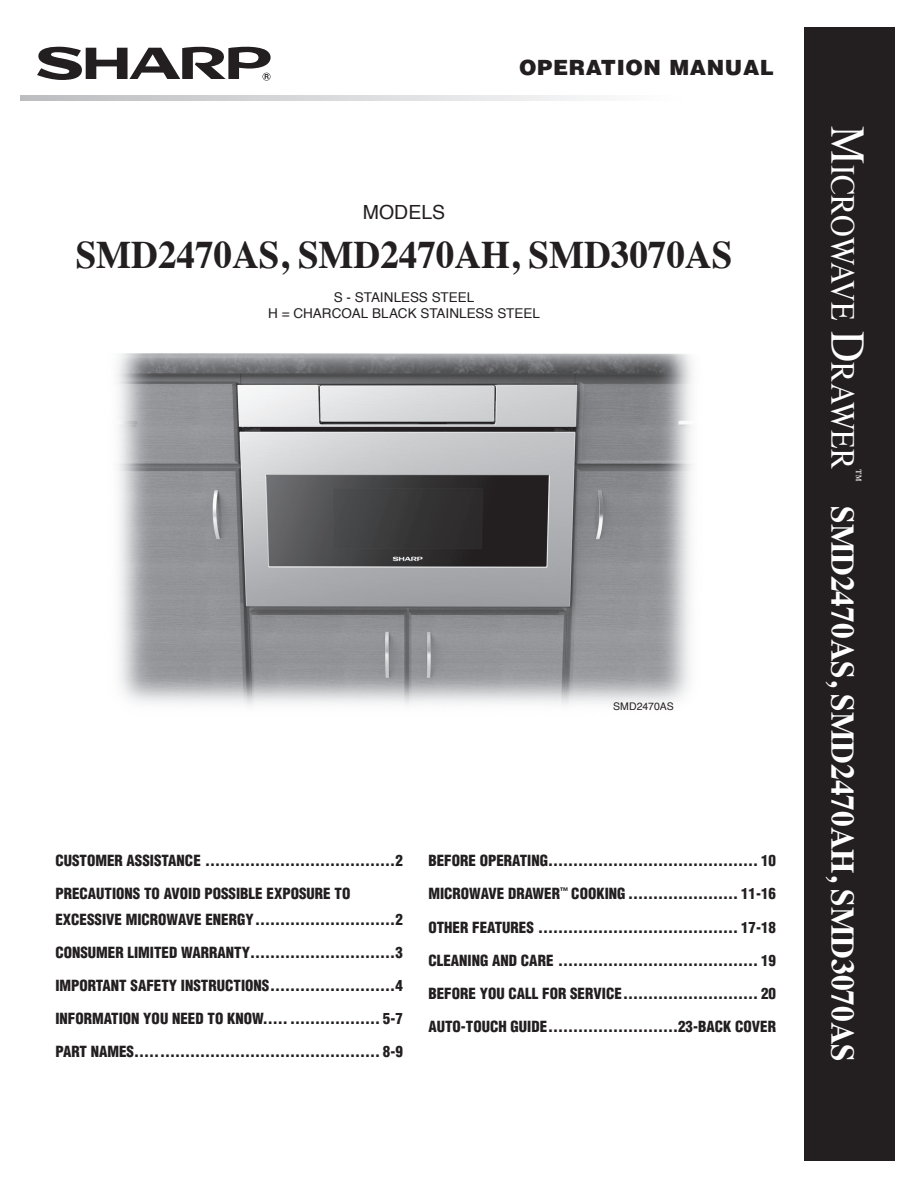
<style>
.page{position:relative;width:918px;height:1188px;background:#fff}
.page>*{position:absolute;margin:0;border:0;box-sizing:border-box;transform-origin:0 0}
.t1{font:700 39px "Times";color:#231f20;scale:.95 1}
.t2{font:33.6px "Times";color:#fff;scale:.9 1}
.t3{font:700 33px "Times";color:#fff;scale:.95 1}
.t4{font:900 21px "Helvetica";letter-spacing:.03em;color:#231f20}
.t5{font:19.5px "Helvetica";color:#231f20}
.t6{font:15.75px "Times";color:#fff}
.t7{font:900 condensed 15px/25.5px "Helvetica";color:#231f20}
.t8{font:13.5px/16.2px "Helvetica";color:#231f20;text-align:center}
.t9{font:10.5px "Helvetica";letter-spacing:.005em;color:#231f20}
.s1{font-size:48px}
</style>
<div class="page">
<svg style="left:37px;top:46px;width:234px;height:35px"></svg>
<svg style="left:20px;top:95px;width:570px;height:6px;background:#d7d8da"></svg>
<div style="left:804px;top:27px;width:91px;height:1134px;background:#231f20"></div>
<img style="left:117px;top:353px;width:576px;height:353px">
<h3 class="t4" style="left:519px;top:54px;width:256px">OPERATION MANUAL</h3>
<h3 class="t5" style="left:363px;top:197px;width:84px">MODELS</h3>
<h1 class="t1" style="left:76px;top:218px;width:693px">SMD2470AS, SMD2470AH, SMD3070AS</h1>
<p class="t8" style="left:268px;top:290px;width:273px">S - STAINLESS STEEL<br>H = CHARCOAL BLACK STAINLESS STEEL</p>
<p class="t9" style="left:613px;top:698px;width:62px">SMD2470AS</p>
<p class="t7" style="left:55px;top:848px;width:349px">CUSTOMER ASSISTANCE ......................................2</p>
<p class="t7" style="left:55px;top:881px;width:349px">PRECAUTIONS TO AVOID POSSIBLE EXPOSURE TO<br>EXCESSIVE MICROWAVE ENERGY............................2</p>
<p class="t7" style="left:55px;top:940px;width:349px">CONSUMER LIMITED WARRANTY.............................3</p>
<p class="t7" style="left:55px;top:973px;width:349px">IMPORTANT SAFETY INSTRUCTIONS.........................4</p>
<p class="t7" style="left:55px;top:1006px;width:349px">INFORMATION YOU NEED TO KNOW..... .................. 5-7</p>
<p class="t7" style="left:55px;top:1039px;width:349px">PART NAMES................................................. 8-9</p>
<p class="t7" style="left:428px;top:848px;width:349px">BEFORE OPERATING.......................................... 10</p>
<p class="t7" style="left:428px;top:881px;width:349px">MICROWAVE DRAWER<sup>™</sup> COOKING ...................... 11-16</p>
<p class="t7" style="left:428px;top:914px;width:349px">OTHER FEATURES ........................................ 17-18</p>
<p class="t7" style="left:428px;top:947px;width:349px">CLEANING AND CARE ........................................ 19</p>
<p class="t7" style="left:428px;top:980px;width:349px">BEFORE YOU CALL FOR SERVICE........................... 20</p>
<p class="t7" style="left:428px;top:1013px;width:349px">AUTO-TOUCH GUIDE..........................23-BACK COVER</p>
<h2 class="t2" style="left:874px;top:126px;width:382px;rotate:90deg"><span class="s1">M</span>icrowave <span class="s1">D</span>rawer</h2>
<p class="t6" style="left:871px;top:469px;width:17px;rotate:90deg">™</p>
<h3 class="t3" style="left:874px;top:506px;width:586px;rotate:90deg">SMD2470AS, SMD2470AH, SMD3070AS</h3>
</div>
